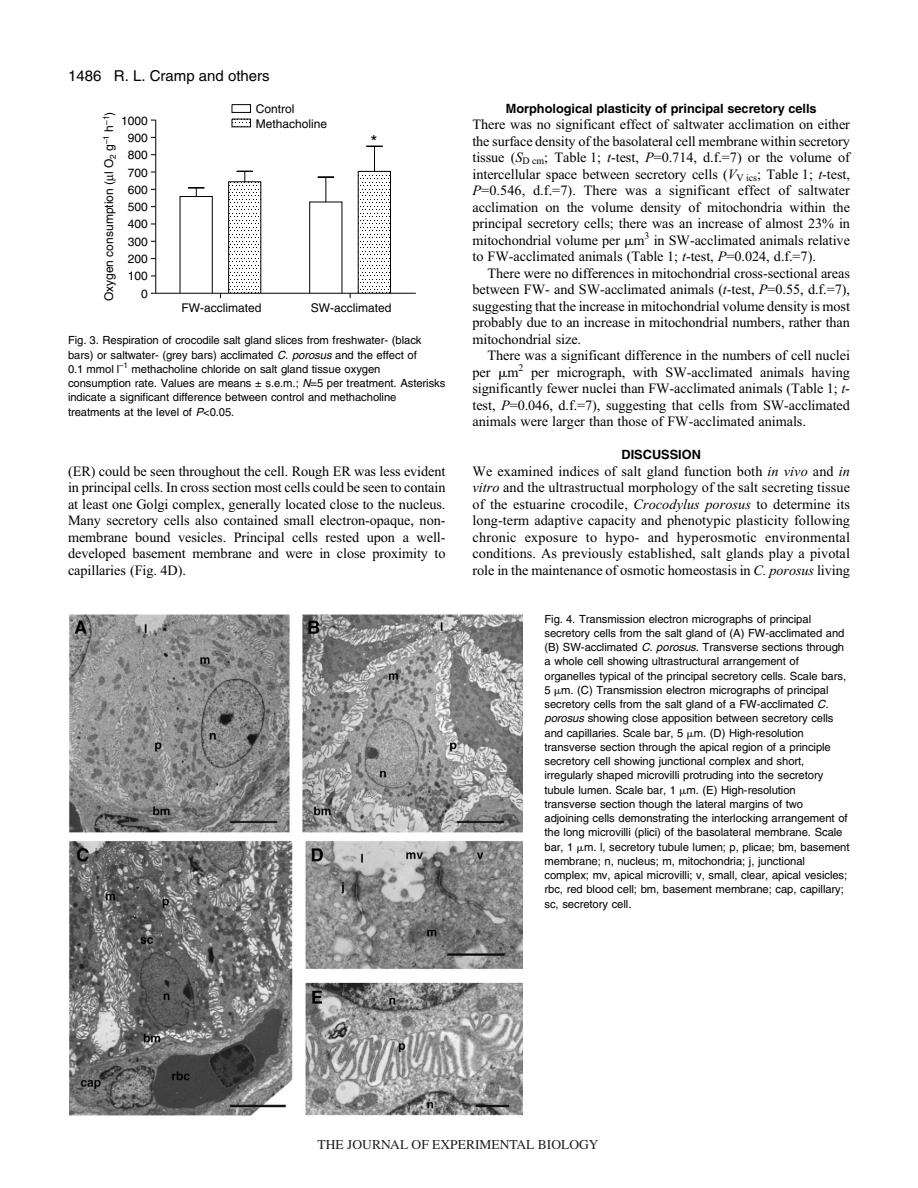
<style>
.page{position:relative;width:918px;height:1188px;background:#fff}
.page>*{position:absolute;margin:0;border:0;box-sizing:border-box;transform-origin:0 0}
.t1{font:18px "Helvetica";color:#000}
.t2{font:15px "Helvetica";color:#000}
.t3{font:14.25px/16.5px "Times New Roman";letter-spacing:-.005em;color:#000;text-align:justify}
.t4{font:13.5px "Times";color:#231f20}
.t5{font:700 12.75px "Helvetica";color:#000}
.t6{font:12px "Helvetica";color:#000}
.t7{font:11.25px/14.2px "Helvetica";letter-spacing:-.005em;color:#000}
.s1{color:#fff}
.s2{font-style:italic}
.s3{font-family:"Mathematical Pi One"}
</style>
<div class="page">
<svg style="left:188px;top:187px;width:16px;height:9px"></svg>
<div style="left:180px;top:196px;width:33px;height:98px;border:1px solid #000"></div>
<svg style="left:318px;top:177px;width:16px;height:25px"></svg>
<div style="left:309px;top:202px;width:33px;height:92px;border:1px solid #000"></div>
<hr style="left:155px;top:120px;width:1px;height:173px;background:#000">
<svg style="left:230px;top:171px;width:29px;height:119px"></svg>
<div style="left:228px;top:181px;width:33px;height:113px;border:1px solid #000"></div>
<svg style="left:358px;top:146px;width:32px;height:144px"></svg>
<div style="left:358px;top:171px;width:33px;height:123px;border:1px solid #000"></div>
<div style="left:232px;top:119px;width:19px;height:8px;border:1px solid #000"></div>
<div style="left:232px;top:104px;width:19px;height:9px;border:1px solid #000"></div>
<hr style="left:156px;top:293px;width:260px;height:1px;background:#000">
<img style="left:69px;top:614px;width:454px;height:502px">
<p class="t2" style="left:68px;top:70px;width:35px">1486</p>
<p class="t2" style="left:114px;top:70px;width:157px">R. L. Cramp and others</p>
<p class="t6" style="left:256px;top:105px;width:40px">Control</p>
<p class="t6" style="left:105px;top:301px;width:191px;rotate:-90deg">Oxygen consumption ( l O<sub>2</sub> g<sup>–1</sup> h<sup>–1</sup>)</p>
<p class="t7" style="left:68px;top:334px;width:379px">Fig.<span class="s1">·</span>3. Respiration of crocodile salt gland slices from freshwater- (black bars) or saltwater- (grey bars) acclimated <span class="s2">C. porosus</span> and the effect of 0.1<span class="s1">·</span>mmol<span class="s1">·</span>l<sup>–1</sup> methacholine chloride on salt gland tissue oxygen consumption rate. Values are means ± s.e.m.; <span class="s2">N</span>=5 per treatment. Asterisks indicate a significant difference between control and methacholine treatments at the level of <span class="s2">P</span>&lt;0.05.</p>
<p class="t6" style="left:121px;top:116px;width:28px">1000</p>
<p class="t6" style="left:256px;top:119px;width:73px">Methacholine</p>
<p class="t6" style="left:128px;top:133px;width:22px">900</p>
<p class="t1" style="left:371px;top:135px;width:9px">*</p>
<p class="t6" style="left:128px;top:151px;width:22px">800</p>
<p class="t6" style="left:128px;top:168px;width:22px">700</p>
<p class="t6" style="left:128px;top:185px;width:22px">600</p>
<p class="t6" style="left:128px;top:203px;width:22px">500</p>
<p class="t6" style="left:128px;top:220px;width:22px">400</p>
<p class="t6" style="left:128px;top:237px;width:22px">300</p>
<p class="t6" style="left:128px;top:254px;width:22px">200</p>
<p class="t6" style="left:128px;top:272px;width:22px">100</p>
<p class="t6" style="left:141px;top:289px;width:8px">0</p>
<p class="t6" style="left:181px;top:303px;width:82px">FW-acclimated</p>
<p class="t6" style="left:311px;top:303px;width:82px">SW-acclimated</p>
<p class="t3" style="left:68px;top:464px;width:379px">(ER) could be seen throughout the cell. Rough ER was less evident in principal cells. In cross section most cells could be seen to contain at least one Golgi complex, generally located close to the nucleus.<br>Many secretory cells also contained small electron-opaque, non&shy;membrane bound vesicles. Principal cells rested upon a well&shy;developed basement membrane and were in close proximity to capillaries (Fig.<span class="s1">·</span>4D).</p>
<p class="t5" style="left:506px;top:103px;width:312px">Morphological plasticity of principal secretory cells</p>
<p class="t3" style="left:472px;top:117px;width:379px">There was no significant effect of saltwater acclimation on either the surface density of the basolateral cell membrane within secretory tissue (<span class="s2">S</span><sub>D</sub><sub>·</sub><sub>cm</sub>; Table<span class="s1">·</span>1; <span class="s2">t</span>-test, <span class="s2">P</span>=0.714, d.f.=7) or the volume of intercellular space between secretory cells (<span class="s2">V</span><sub>V</sub><sub>·</sub><sub>ics</sub>; Table<span class="s1">·</span>1; <span class="s2">t</span>-test, <span class="s2">P</span>=0.546, d.f.=7). There was a significant effect of saltwater acclimation on the volume density of mitochondria within the principal secretory cells; there was an increase of almost 23% in mitochondrial volume per <span class="s3">-</span>m<sup>3</sup> in SW-acclimated animals relative to FW-acclimated animals (Table<span class="s1">·</span>1; <span class="s2">t</span>-test, <span class="s2">P</span>=0.024, d.f.=7).</p>
<p class="t3" style="left:473px;top:266px;width:379px;text-indent:15px">There were no differences in mitochondrial cross-sectional areas between FW- and SW-acclimated animals (<span class="s2">t</span>-test, <span class="s2">P</span>=0.55, d.f.=7), suggesting that the increase in mitochondrial volume density is most probably due to an increase in mitochondrial numbers, rather than mitochondrial size.</p>
<p class="t3" style="left:473px;top:348px;width:379px;text-indent:15px">There was a significant difference in the numbers of cell nuclei per <span class="s3">-</span>m<sup>2</sup> per micrograph, with SW-acclimated animals having significantly fewer nuclei than FW-acclimated animals (Table<span class="s1">·</span>1; <span class="s2">t&shy;</span>test, <span class="s2">P</span>=0.046, d.f.=7), suggesting that cells from SW-acclimated animals were larger than those of FW-acclimated animals.</p>
<p class="t5" style="left:622px;top:450px;width:81px">DISCUSSION</p>
<p class="t3" style="left:472px;top:464px;width:379px">We examined indices of salt gland function both <span class="s2">in vivo</span> and <span class="s2">in vitro</span> and the ultrastructual morphology of the salt secreting tissue of the estuarine crocodile, <span class="s2">Crocodylus porosus</span> to determine its long-term adaptive capacity and phenotypic plasticity following chronic exposure to hypo- and hyperosmotic environmental conditions. As previously established, salt glands play a pivotal role in the maintenance of osmotic homeostasis in <span class="s2">C. porosus</span> living</p>
<p class="t7" style="left:544px;top:613px;width:307px">Fig.<span class="s1">·</span>4. Transmission electron micrographs of principal secretory cells from the salt gland of (A) FW-acclimated and (B) SW-acclimated <span class="s2">C. porosus.</span> Transverse sections through a whole cell showing ultrastructural arrangement of organelles typical of the principal secretory cells. Scale bars, 5<span class="s1">·</span><span class="s3">-</span>m. (C) Transmission electron micrographs of principal secretory cells from the salt gland of a FW-acclimated <span class="s2">C. porosus</span> showing close apposition between secretory cells and capillaries. Scale bar, 5<span class="s1">·</span><span class="s3">-</span>m. (D) High-resolution transverse section through the apical region of a principle secretory cell showing junctional complex and short, irregularly shaped microvilli protruding into the secretory tubule lumen. Scale bar, 1<span class="s1">·</span><span class="s3">-</span>m. (E) High-resolution transverse section though the lateral margins of two adjoining cells demonstrating the interlocking arrangement of the long microvilli (plici) of the basolateral membrane. Scale bar, 1<span class="s1">·</span><span class="s3">-</span>m. l, secretory tubule lumen; p, plicae; bm, basement membrane; n, nucleus; m, mitochondria; j, junctional complex; mv, apical microvilli; v, small, clear, apical vesicles; rbc, red blood cell; bm, basement membrane; cap, capillary; sc, secretory cell.</p>
<p class="t4" style="left:318px;top:1137px;width:282px">THE JOURNAL OF EXPERIMENTAL BIOLOGY</p>
</div>
